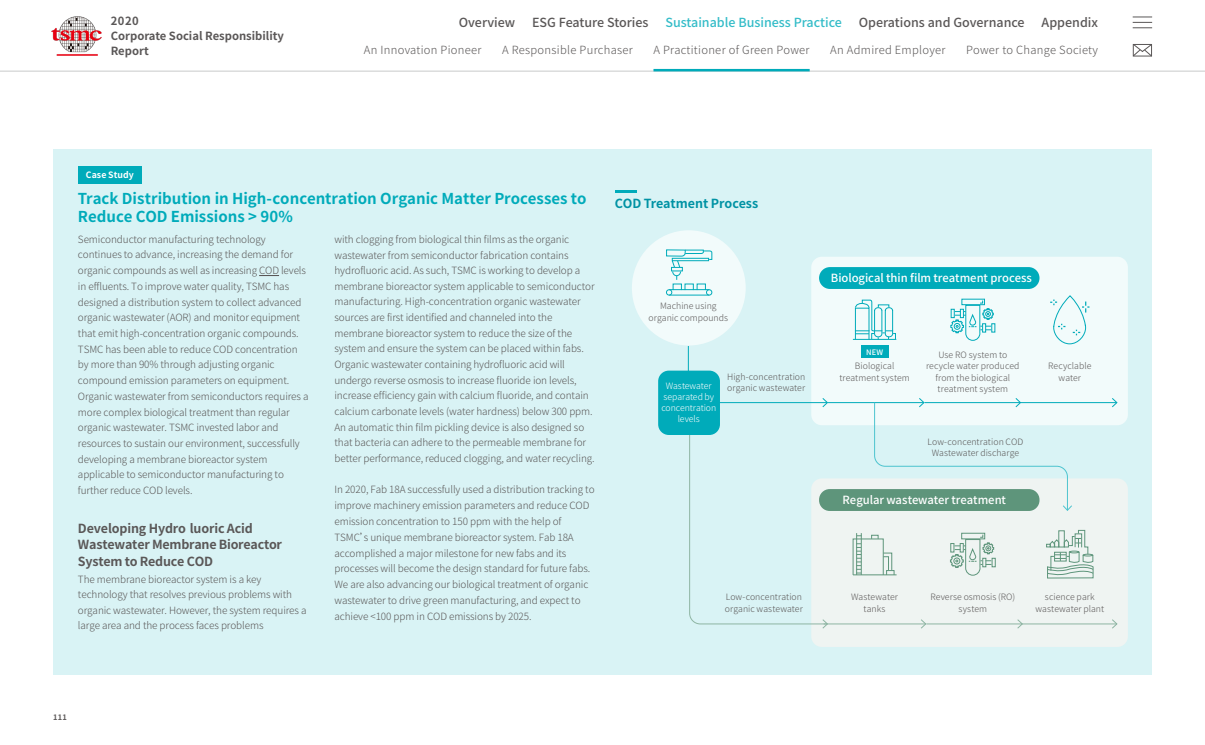
<style>
.page{position:relative;width:1205px;height:745px;background:#fff}
.page>*{position:absolute;margin:0;border:0;box-sizing:border-box;transform-origin:0 0}
.t1{font:700 15px/17.5px "Noto Sans TC";color:#00abba}
.t2{font:700 12.5px/16.2px "Noto Sans TC";letter-spacing:-.015em;color:#5a5757}
.t3{font:500 12.5px "Noto Sans TC";color:#5a5757}
.t4{font:500 12.5px "Noto Sans TC";color:#33bcc8}
.t5{font:700 12.5px "Noto Sans TC";letter-spacing:-.005em;color:#0092a4}
.t6{font:300 11.25px "Noto Sans TC";letter-spacing:.025em;color:#5a5757}
.t7{font:500 11.25px "Noto Sans TC";letter-spacing:-.005em;color:#fff}
.t8{font:700 11.25px/15px "Noto Sans TC";color:#5a5757}
.t9{font:300 10px/15.8px "Noto Sans TC";letter-spacing:-.01em;color:#5a5757}
.t10{font:300 8.75px/11.2px "Noto Sans TC";letter-spacing:.005em;color:#5a5757;text-align:center}
.t11{font:300 8.75px/11.2px "Noto Sans TC";letter-spacing:-.01em;color:#fff;text-align:center}
.t12{font:700 8.75px "Noto Sans TC";letter-spacing:.01em;color:#fff}
.t13{font:500 7.5px "Noto Sans TC";color:#fff}
.t14{font:700 7.5px "Noto Sans TC";color:#5a5757}
.s1{font-family:"Source Han Sans TW"}
</style>
<div class="page">
<div style="left:53px;top:149px;width:1099px;height:524px;background:#d9f3f5"></div>
<svg style="left:259px;top:275px;width:20px;height:1px"></svg>
<hr style="left:615px;top:191px;width:21px;height:2px;background:#00abba">
<div style="left:78px;top:166px;width:64px;height:17px;background:#00abba"></div>
<div style="left:811px;top:256px;width:317px;height:169px;background:#f2fbfb;border-radius:11px"></div>
<div style="left:811px;top:478px;width:317px;height:168px;background:#eff4f2;border-radius:11px"></div>
<div style="left:861px;top:345px;width:27px;height:13px;background:#00abba"></div>
<hr style="left:828px;top:402px;width:96px;height:1px;background:#00abba">
<hr style="left:853px;top:339px;width:43px;height:1px;background:#00abba">
<svg style="left:854px;top:299px;width:42px;height:41px"></svg>
<hr style="left:853px;top:574px;width:43px;height:1px;background:#5e957b">
<div style="left:852px;top:538px;width:32px;height:37px;border:1px solid #5e957b"></div>
<hr style="left:856px;top:532px;width:1px;height:42px;background:#5e957b">
<hr style="left:861px;top:532px;width:1px;height:42px;background:#5e957b">
<svg style="left:856px;top:543px;width:5px;height:30px"></svg>
<svg style="left:871px;top:534px;width:7px;height:5px"></svg>
<div style="left:886px;top:569px;width:8px;height:6px;border:1px solid #5e957b"></div>
<svg style="left:882px;top:551px;width:11px;height:19px"></svg>
<svg style="left:950px;top:532px;width:46px;height:43px"></svg>
<svg style="left:950px;top:299px;width:45px;height:42px"></svg>
<svg style="left:1050px;top:295px;width:39px;height:49px"></svg>
<div style="left:819px;top:267px;width:220px;height:22px;background:#00abba;border-radius:11px"></div>
<div style="left:819px;top:488px;width:220px;height:22px;background:#5e957b;border-radius:11px"></div>
<svg style="left:1046px;top:529px;width:48px;height:49px"></svg>
<div style="left:632px;top:230px;width:114px;height:115px;background:#f2fbfb;border-radius:50%"></div>
<svg style="left:666px;top:289px;width:6px;height:6px"></svg>
<svg style="left:706px;top:289px;width:6px;height:6px"></svg>
<hr style="left:669px;top:289px;width:40px;height:1px;background:#00abba">
<div style="left:672px;top:283px;width:10px;height:7px;border:1px solid #00abba"></div>
<div style="left:684px;top:283px;width:10px;height:7px;border:1px solid #00abba"></div>
<div style="left:696px;top:283px;width:10px;height:7px;border:1px solid #00abba"></div>
<svg style="left:666px;top:249px;width:47px;height:31px"></svg>
<hr style="left:669px;top:294px;width:40px;height:1px;background:#00abba">
<svg style="left:689px;top:433px;width:139px;height:196px"></svg>
<hr style="left:718px;top:402px;width:109px;height:1px;background:#00abba">
<svg style="left:821px;top:398px;width:7px;height:10px"></svg>
<hr style="left:688px;top:346px;width:1px;height:70px;background:#00abba">
<hr style="left:1021px;top:402px;width:96px;height:1px;background:#00abba">
<svg style="left:1111px;top:398px;width:7px;height:10px"></svg>
<hr style="left:823px;top:623px;width:103px;height:1px;background:#8eb5a3">
<svg style="left:920px;top:619px;width:7px;height:10px"></svg>
<hr style="left:926px;top:623px;width:96px;height:1px;background:#8eb5a3">
<svg style="left:1016px;top:619px;width:7px;height:10px"></svg>
<hr style="left:1021px;top:623px;width:96px;height:1px;background:#8eb5a3">
<svg style="left:1111px;top:619px;width:7px;height:10px"></svg>
<svg style="left:874px;top:398px;width:199px;height:113px"></svg>
<div style="left:658px;top:370px;width:62px;height:64px;background:#00abba;border-radius:11px"></div>
<hr style="left:0;top:71px;width:1205px;height:1px;background:#c9caca">
<img style="left:52px;top:16px;width:50px;height:39px">
<hr style="left:653px;top:69px;width:157px;height:2px;background:#00abba">
<svg style="left:1132px;top:44px;width:20px;height:13px"></svg>
<svg style="left:1132px;top:17px;width:20px;height:11px"></svg>
<p class="t8" style="left:111px;top:14px;width:30px">2020</p>
<p class="t3" style="left:459px;top:15px;width:58px">Overview</p>
<p class="t3" style="left:532px;top:15px;width:118px">ESG Feature Stories</p>
<p class="t4" style="left:665px;top:15px;width:178px">Sustainable Business Practice</p>
<p class="t3" style="left:859px;top:15px;width:167px">Operations and Governance</p>
<p class="t3" style="left:1041px;top:15px;width:58px">Append<span class="s1">ix</span></p>
<p class="t8" style="left:111px;top:29px;width:175px">Corporate Social Responsibility<br>Report</p>
<p class="t6" style="left:364px;top:44px;width:119px">An Innovation Pioneer</p>
<p class="t6" style="left:502px;top:44px;width:132px">A Responsible Purchaser</p>
<p class="t6" style="left:653px;top:44px;width:158px">A Practitioner of Green Power</p>
<p class="t6" style="left:830px;top:44px;width:117px">An Admired Employer</p>
<p class="t6" style="left:966px;top:44px;width:133px">Power to Change Society</p>
<p class="t12" style="left:86px;top:170px;width:50px">Case Study</p>
<h1 class="t1" style="left:78px;top:190px;width:510px">Track Distribution in High-concentration Organic Matter Processes to<br>Reduce COD Emissions &gt; 90%</h1>
<p class="t9" style="left:78px;top:231px;width:232px">Semiconductor manufacturing technology continues to advance, increasing the demand for organic compounds as well as increasing COD levels in effluents. To improve water quality, TSMC has designed a distribution system to collect advanced organic wastewater (AOR) and monitor equipment that emit high-concentration organic compounds.<br>TSMC has been able to reduce COD concentration by more than 90% through adjusting organic compound emission parameters on equipment.<br>Organic wastewater from semiconductors requires a more complex biological treatment than regular organic wastewater. TSMC invested labor and resources to sustain our environment, successfully developing a membrane bioreactor system applicable to semiconductor manufacturing to further reduce COD levels.</p>
<p class="t2" style="left:78px;top:520px;width:206px">Developing Hydro luoric Acid<br>Wastewater Membrane Bioreactor<br>System to Reduce COD</p>
<p class="t9" style="left:78px;top:571px;width:230px">The membrane bioreactor system is a key technology that resolves previous problems with organic wastewater. However, the system requires a large area and the process faces problems</p>
<p class="t9" style="left:334px;top:231px;width:262px">with clogging from biological thin films as the organic wastewater from semiconductor fabrication contains hydrofluoric acid. As such, TSMC is working to develop a membrane bioreactor system applicable to semiconductor manufacturing. High-concentration organic wastewater sources are first identified and channeled into the membrane bioreactor system to reduce the size of the system and ensure the system can be placed within fabs.<br>Organic wastewater containing hydrofluoric acid will undergo reverse osmosis to increase fluoride ion levels, increase efficiency gain with calcium fluoride, and contain calcium carbonate levels (water hardness) below 300 ppm.<br>An automatic thin film pickling device is also designed so that bacteria can adhere to the permeable membrane for better performance, reduced clogging, and water recycling.</p>
<p class="t9" style="left:334px;top:482px;width:262px">In 2020, Fab 18A successfully used a distribution tracking to improve machinery emission parameters and reduce COD emission concentration to 150 ppm with the help of TSMC’s unique membrane bioreactor system. Fab 18A accomplished a major milestone for new fabs and its processes will become the design standard for future fabs.<br>We are also advancing our biological treatment of organic wastewater to drive green manufacturing, and expect to achieve &lt;100 ppm in COD emissions by 2025.</p>
<p class="t5" style="left:615px;top:196px;width:145px">COD Treatment Process</p>
<p class="t10" style="left:648px;top:300px;width:81px">Machine using organic compounds</p>
<p class="t7" style="left:831px;top:271px;width:203px">Biological thin film treatment process</p>
<p class="t11" style="left:661px;top:379px;width:56px">Wastewater separated by concentration levels</p>
<p class="t13" style="left:866px;top:347px;width:19px">NEW</p>
<p class="t10" style="left:839px;top:360px;width:72px">Biological treatment system</p>
<p class="t10" style="left:926px;top:349px;width:95px">Use RO system to recycle water produced from the biological treatment system</p>
<p class="t10" style="left:1048px;top:360px;width:45px">Recyclable</p>
<p class="t10" style="left:727px;top:371px;width:80px">High-concentration</p>
<p class="t10" style="left:1058px;top:372px;width:24px">water</p>
<p class="t10" style="left:727px;top:382px;width:79px">organic wastewater</p>
<p class="t10" style="left:927px;top:436px;width:97px">Low-concentration COD<br>Wastewater discharge</p>
<p class="t7" style="left:842px;top:493px;width:165px">Regular wastewater treatment</p>
<p class="t10" style="left:725px;top:591px;width:79px;text-align:left">Low-concentration organic wastewater</p>
<p class="t10" style="left:851px;top:591px;width:48px">Wastewater tanks</p>
<p class="t10" style="left:930px;top:591px;width:86px">Reverse osmosis (RO) system</p>
<p class="t10" style="left:1035px;top:591px;width:70px">science park wastewater plant</p>
<p class="t14" style="left:53px;top:712px;width:15px">111</p>
</div>
